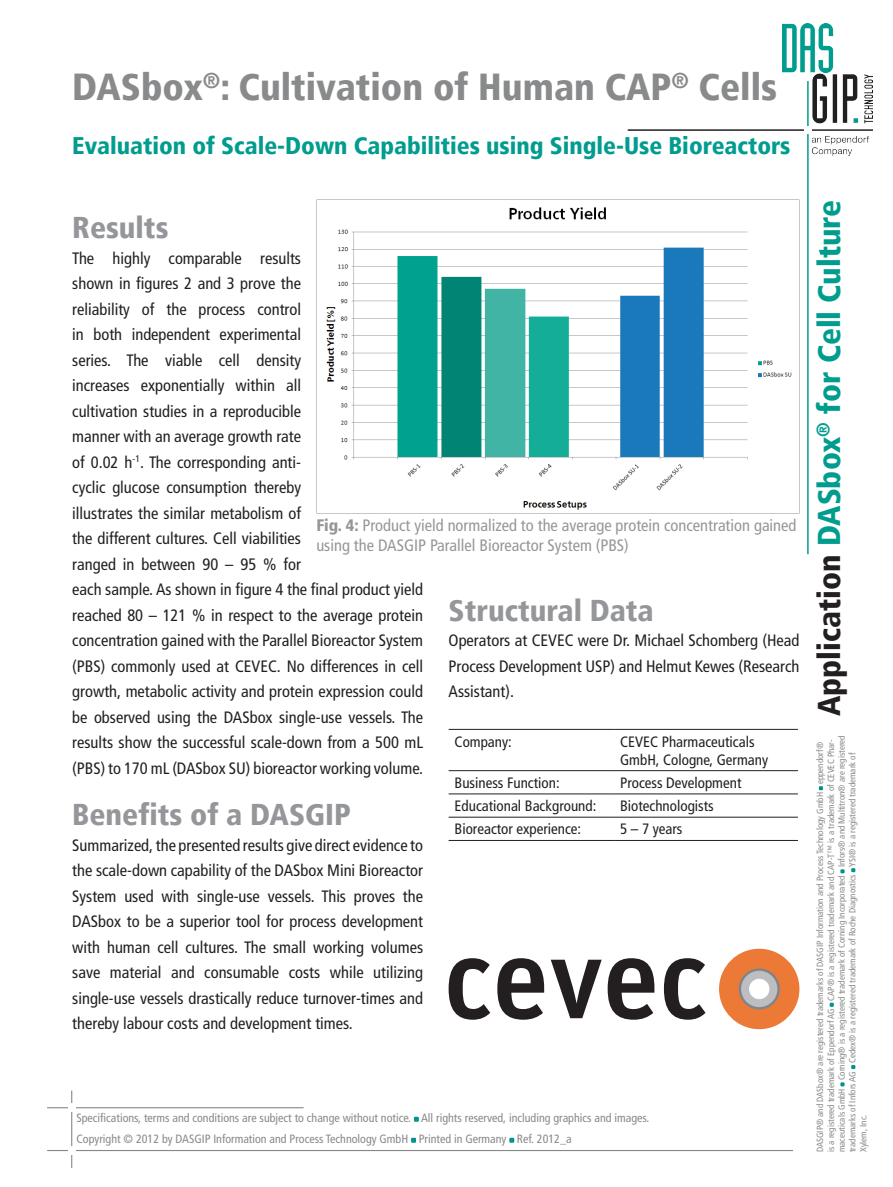
<style>
.page{position:relative;width:893px;height:1187px;background:#fff}
.page>*{position:absolute;margin:0;border:0;box-sizing:border-box;transform-origin:0 0}
.t1{font:900 condensed 37.5px "Frutiger";color:#898a8b}
.t2{font:900 condensed 31.5px "Frutiger";color:#009d8f}
.t3{font:900 condensed 30px "Frutiger";color:#949699}
.t4{font:900 condensed 24px "Frutiger";color:#009d8f}
.t5{font:condensed 16.5px/25.5px "Frutiger";color:#231f20;text-align:justify}
.t6{font:condensed 16.5px/19.8px "Frutiger";color:#949699}
.t7{font:condensed 15px/18px "Frutiger";color:#231f20}
.t8{font:condensed 12px/21px "Frutiger";color:#88898a}
.t9{font:condensed 9px/10.8px "Frutiger";color:#88898a}
.s1{font-weight:900}
.s2{font-family:"Minion Pro";font-stretch:normal;color:#00938b}
.s3{color:#231f20}
</style>
<div class="page">
<hr style="left:71px;top:1090px;width:1px;height:77px;background:#87888a">
<hr style="left:47px;top:1107px;width:256px;height:1px;background:#87888a">
<hr style="left:48px;top:1149px;width:745px;height:1px;background:#87888a">
<div style="left:68px;top:1145px;width:8px;height:9px;background:#fff"></div>
<div style="left:68px;top:1103px;width:8px;height:8px;background:#fff"></div>
<img style="left:782px;top:23px;width:91px;height:132px">
<hr style="left:807px;top:81px;width:2px;height:473px;background:#009d8f">
<hr style="left:628px;top:129px;width:245px;height:2px;background:#231f20">
<div style="left:804px;top:126px;width:7px;height:8px;background:#fff"></div>
<hr style="left:449px;top:729px;width:165px;height:1px;background:#231f20">
<hr style="left:614px;top:729px;width:184px;height:1px;background:#231f20">
<hr style="left:449px;top:770px;width:165px;height:1px;background:#231f20">
<hr style="left:614px;top:770px;width:184px;height:1px;background:#231f20">
<hr style="left:449px;top:793px;width:165px;height:1px;background:#231f20">
<hr style="left:614px;top:793px;width:184px;height:1px;background:#231f20">
<hr style="left:449px;top:816px;width:165px;height:1px;background:#231f20">
<hr style="left:614px;top:816px;width:184px;height:1px;background:#231f20">
<hr style="left:449px;top:840px;width:165px;height:1px;background:#231f20">
<hr style="left:614px;top:840px;width:184px;height:1px;background:#231f20">
<svg style="left:449px;top:958px;width:41px;height:61px"></svg>
<svg style="left:497px;top:958px;width:47px;height:61px"></svg>
<svg style="left:551px;top:959px;width:51px;height:59px"></svg>
<svg style="left:608px;top:958px;width:46px;height:61px"></svg>
<svg style="left:664px;top:958px;width:41px;height:61px"></svg>
<div style="left:719px;top:948px;width:80px;height:81px;background:#ed7936;border-radius:50%"></div>
<svg style="left:739px;top:968px;width:41px;height:41px"></svg>
<div style="left:749px;top:978px;width:20px;height:21px;background:#fff;border-radius:50%"></div>
<img style="left:316px;top:200px;width:476px;height:313px">
<svg style="left:819px;top:786px;width:4px;height:4px"></svg>
<svg style="left:830px;top:1002px;width:4px;height:4px"></svg>
<svg style="left:840px;top:1082px;width:5px;height:4px"></svg>
<svg style="left:840px;top:869px;width:5px;height:4px"></svg>
<svg style="left:851px;top:1065px;width:4px;height:3px"></svg>
<svg style="left:851px;top:868px;width:4px;height:4px"></svg>
<svg style="left:414px;top:1116px;width:5px;height:5px"></svg>
<svg style="left:411px;top:1137px;width:5px;height:5px"></svg>
<svg style="left:509px;top:1137px;width:5px;height:5px"></svg>
<h1 class="t1" style="left:72px;top:65px;width:706px">DASbox<sup>®</sup>: Cultivation of Human CAP<sup>®</sup> Cells</h1>
<h3 class="t4" style="left:72px;top:131px;width:720px">Evaluation of Scale-Down Capabilities using Single-Use Bioreactors</h3>
<h3 class="t3" style="left:72px;top:210px;width:98px">Results</h3>
<p class="t5" style="left:72px;top:245px;width:230px">The highly comparable results shown in figures 2 and 3 prove the reliability of the process control in both independent experimental series. The viable cell density increases exponentially within all cultivation studies in a reproducible manner with an average growth rate of 0.02 h<sup>-1</sup>. The corresponding anti&shy;cyclic glucose consumption thereby illustrates the similar metabolism of the different cultures. Cell viabilities ranged in between 90 – 95 % for</p>
<p class="t6" style="left:316px;top:516px;width:482px"><span class="s1">Fig. 4:</span> Product yield normalized to the average protein concentration gained using the DASGIP Parallel Bioreactor System (PBS)</p>
<p class="t5" style="left:72px;top:577px;width:352px">each sample. As shown in figure 4 the final product yield reached 80 – 121 % in respect to the average protein concentration gained with the Parallel Bioreactor System (PBS) commonly used at CEVEC. No differences in cell growth, metabolic activity and protein expression could be observed using the DASbox single-use vessels. The results show the successful scale-down from a 500 mL (PBS) to 170 mL (DASbox SU) bioreactor working volume.</p>
<h3 class="t3" style="left:72px;top:796px;width:280px">Benefits of a DASGIP</h3>
<p class="t5" style="left:72px;top:832px;width:352px">Summarized, the presented results give direct evidence to the scale-down capability of the DASbox Mini Bioreactor System used with single-use vessels. This proves the DASbox to be a superior tool for process development with human cell cultures. The small working volumes save material and consumable costs while utilizing single-use vessels drastically reduce turnover-times and thereby labour costs and development times.</p>
<h3 class="t3" style="left:449px;top:592px;width:207px">Structural Data</h3>
<p class="t5" style="left:449px;top:628px;width:352px">Operators at CEVEC were Dr. Michael Schomberg (Head Process Development USP) and Helmut Kewes (Research Assistant).</p>
<p class="t7" style="left:455px;top:732px;width:59px">Company:</p>
<p class="t7" style="left:620px;top:732px;width:150px">CEVEC Pharmaceuticals<br>GmbH, Cologne, Germany</p>
<p class="t7" style="left:455px;top:773px;width:106px">Business Function:</p>
<p class="t7" style="left:620px;top:773px;width:123px">Process Development</p>
<p class="t7" style="left:455px;top:797px;width:143px">Educational Background:</p>
<p class="t7" style="left:620px;top:797px;width:95px">Biotechnologists</p>
<p class="t7" style="left:455px;top:820px;width:128px">Bioreactor experience:</p>
<p class="t7" style="left:620px;top:820px;width:64px">5 – 7 years</p>
<p class="t8" style="left:77px;top:1107px;width:574px">Specifications, terms and conditions are subject to change without notice. <span class="s2">■</span> All rights reserved, including graphics and images.<br>Copyright © 2012 by DASGIP Information and Process Technology GmbH <span class="s2">■</span> Printed in Germany <span class="s2">■</span> Ref. 2012_a</p>
<h2 class="t2" style="left:810px;top:716px;width:517px;rotate:-90deg"><span class="s3">Application</span> DASbox<sup>®</sup> for Cell Culture</h2>
<p class="t9" style="left:815px;top:1152px;width:418px;rotate:-90deg">DASGIP® and DASbox® are registered trademarks of DASGIP Information and Process Technology GmbH <span class="s2">■</span> eppendorf® is a registered trademark of Eppendorf AG <span class="s2">■</span> CAP® is a registered trademark and CAP-T™ is a trademark of CEVEC Phar&shy;maceuticals GmbH <span class="s2">■</span> Corning® is a registered trademark of Corning Incorporated <span class="s2">■</span> Infors® and Multitron® are registered trademarks of Infors AG <span class="s2">■</span> Cedex® is a registered trademark of Roche Diagnostics <span class="s2">■</span> YSI® is a registered trademark of Xylem, Inc.</p>
</div>
